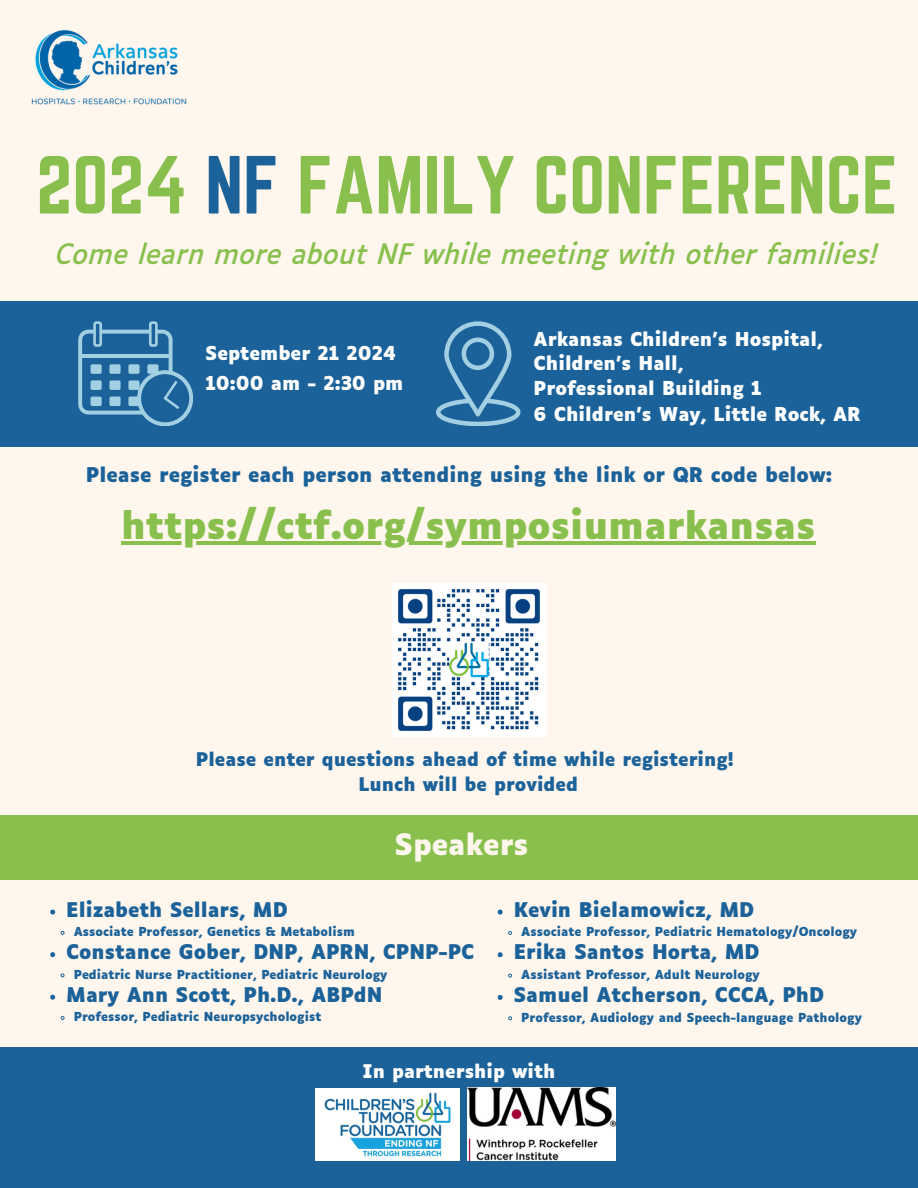
<style>
.page{position:relative;width:918px;height:1188px;background:#fff6ed}
.page>*{position:absolute;margin:0;border:0;box-sizing:border-box;transform-origin:0 0}
.t1{font:72px "Norwester";color:#89c04d}
.t2{font:700 36.45px "Luciole";color:#89c04d}
.t3{font:700 28.2px "Luciole";color:#fff6ed}
.t4{font:italic 27px "Luciole";color:#89c04d}
.t5{font:700 19.5px "Luciole";color:#1b629a}
.t6{font:700 19.35px "Luciole";color:#1b629a}
.t7{font:700 18.3px/24.8px "Luciole";color:#fefffe}
.t8{font:700 18px/24.8px "Luciole";color:#1b629a;text-align:center}
.t9{font:700 18px "Luciole";color:#fefffe}
.t10{font:700 11.85px "Luciole";color:#1b629a}
.s1{color:#1b629a}
</style>
<div class="page">
<div style="left:0;top:1047px;width:918px;height:141px;background:#1b629a"></div>
<img style="left:316px;top:1088px;width:144px;height:72px">
<img style="left:467px;top:1087px;width:149px;height:73px">
<img style="left:31px;top:29px;width:156px;height:76px">
<div style="left:0;top:301px;width:918px;height:145px;background:#1b629a"></div>
<svg style="left:78px;top:321px;width:115px;height:105px"></svg>
<svg style="left:436px;top:321px;width:84px;height:105px"></svg>
<div style="left:0;top:815px;width:918px;height:64px;background:#89c04d"></div>
<svg style="left:50px;top:910px;width:5px;height:5px"></svg>
<svg style="left:60px;top:930px;width:5px;height:5px"></svg>
<svg style="left:50px;top:952px;width:5px;height:5px"></svg>
<svg style="left:60px;top:973px;width:5px;height:5px"></svg>
<svg style="left:50px;top:995px;width:5px;height:5px"></svg>
<svg style="left:60px;top:1016px;width:5px;height:4px"></svg>
<svg style="left:498px;top:910px;width:5px;height:5px"></svg>
<svg style="left:508px;top:931px;width:4px;height:4px"></svg>
<svg style="left:498px;top:952px;width:5px;height:5px"></svg>
<svg style="left:508px;top:973px;width:5px;height:5px"></svg>
<svg style="left:498px;top:995px;width:5px;height:5px"></svg>
<svg style="left:508px;top:1016px;width:5px;height:5px"></svg>
<img style="left:392px;top:584px;width:153px;height:153px">
<hr style="left:121px;top:541px;width:695px;height:4px;background:#89c04d">
<h5 class="t1" style="left:36px;top:142px;width:863px">2024 <span class="s1">NF</span> FAMILY CONFERENCE</h5>
<h5 class="t4" style="left:56px;top:243px;width:823px">Come learn more about NF while meeting with other families!</h5>
<h5 class="t7" style="left:206px;top:343px;width:192px">September 21 2024</h5>
<p class="t7" style="left:206px;top:372px;width:199px">10:00 am - 2:30 pm</p>
<h5 class="t7" style="left:534px;top:328px;width:291px">Arkansas Children’s Hospital,<br>Children’s Hall,<br>Professional Building 1</h5>
<p class="t7" style="left:534px;top:403px;width:329px">6 Children’s Way, Little Rock, AR</p>
<p class="t5" style="left:86px;top:466px;width:748px">Please register each person attending using the link or QR code below:</p>
<p class="t2" style="left:121px;top:510px;width:696px">https://ctf.org/symposiumarkansas</p>
<p class="t8" style="left:196px;top:748px;width:539px">Please enter questions ahead of time while registering!<br>Lunch will be provided</p>
<h5 class="t3" style="left:395px;top:833px;width:135px">Speakers</h5>
<h5 class="t6" style="left:66px;top:901px;width:223px">Elizabeth Sellars, MD</h5>
<h2 class="t10" style="left:74px;top:927px;width:283px">Associate Professor, Genetics &amp; Metabolism</h2>
<p class="t6" style="left:66px;top:944px;width:409px">Constance Gober, DNP, APRN, CPNP-PC</p>
<h5 class="t10" style="left:74px;top:970px;width:315px">Pediatric Nurse Practitioner, Pediatric Neurology</h5>
<h3 class="t6" style="left:66px;top:986px;width:318px">Mary Ann Scott, Ph.D., ABPdN</h3>
<p class="t10" style="left:74px;top:1012px;width:249px">Professor, Pediatric Neuropsychologist</p>
<p class="t6" style="left:514px;top:901px;width:242px">Kevin Bielamowicz, MD</p>
<p class="t10" style="left:521px;top:927px;width:337px">Associate Professor, Pediatric Hematology/Oncology</p>
<p class="t6" style="left:514px;top:944px;width:247px">Erika Santos Horta, MD</p>
<p class="t10" style="left:521px;top:970px;width:240px">Assistant Professor, Adult Neurology</p>
<p class="t6" style="left:514px;top:987px;width:312px">Samuel Atcherson, CCCA, PhD</p>
<p class="t10" style="left:521px;top:1012px;width:342px">Professor, Audiology and Speech-language Pathology</p>
<p class="t9" style="left:363px;top:1063px;width:194px">In partnership with</p>
</div>
